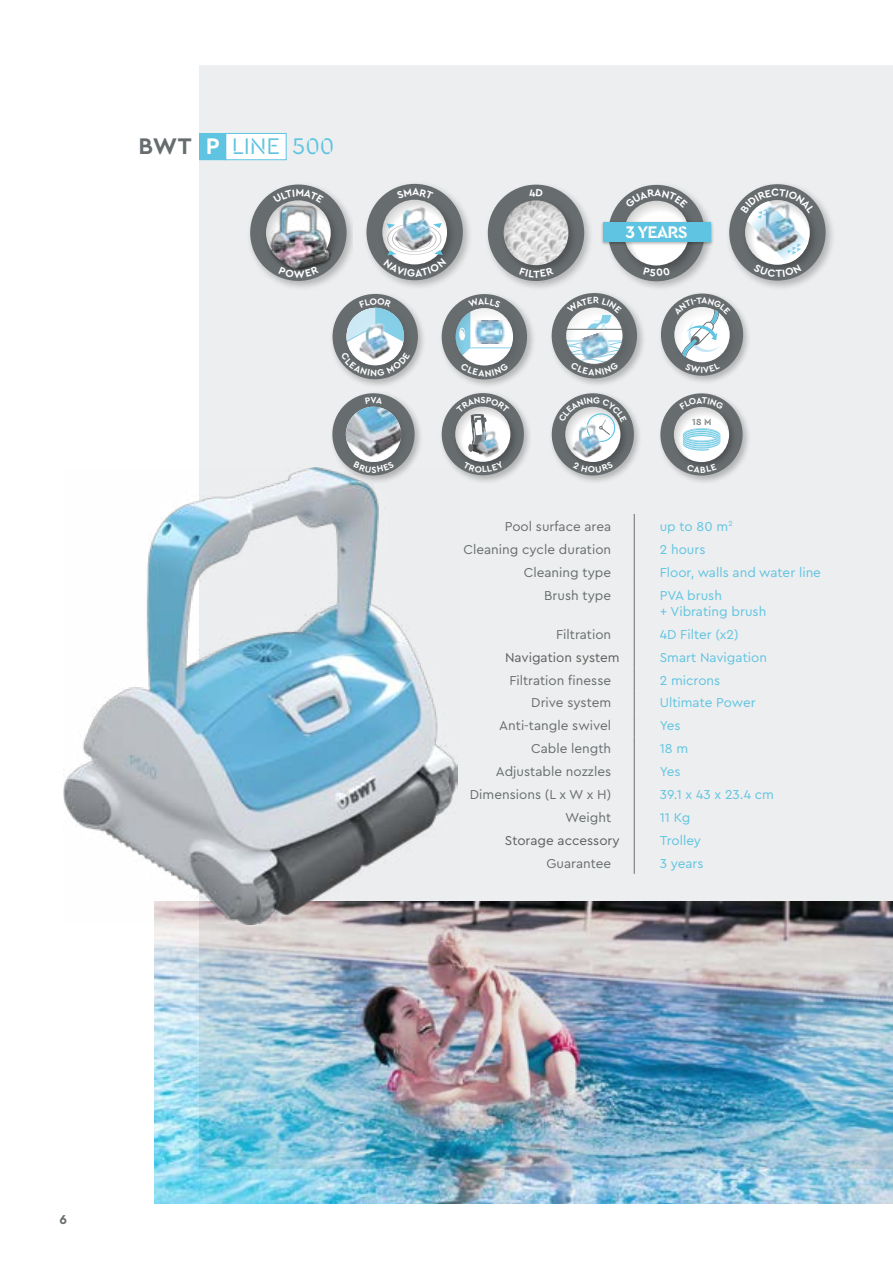
<style>
.page{position:relative;width:893px;height:1263px;background:#fff}
.page>*{position:absolute;margin:0;border:0;box-sizing:border-box;transform-origin:0 0}
.t1{font:23.7px "Cera Stencil PRO";color:#5fc4e1}
.t2{font:700 17.55px "Cera Stencil PRO";letter-spacing:-.05em;color:#fff}
.t3{font:13.5px "Cera PRO";color:#676c6e}
.t4{font:13.5px/16.2px "Cera PRO";color:#5fc4e1}
.t5{font:13.5px "Cera PRO";color:#5f5e5e}
.t6{font:700 13.5px "Cera PRO";color:#676c6e}
.t7{font:700 9.3px "Cera Stencil PRO";color:#7f8486}
.s1{font-family:"Cera PRO";font-weight:700;color:#676c6e}
.s2{font-family:"Cera PRO";font-weight:700;color:#fff}
</style>
<div class="page">
<div style="left:199px;top:65px;width:694px;height:1103px;background:#edeeef"></div>
<div style="left:226px;top:133px;width:60px;height:27px;background:#fff"></div>
<div style="left:225px;top:133px;width:62px;height:27px;border:1px solid #5fc4e1"></div>
<div style="left:200px;top:133px;width:26px;height:27px;background:#5fc4e1"></div>
<div style="left:199px;top:133px;width:27px;height:27px;border:1px solid #5fc4e1"></div>
<img style="left:154px;top:902px;width:739px;height:301px">
<img style="left:660px;top:393px;width:89px;height:89px">
<svg style="left:660px;top:393px;width:83px;height:83px"></svg>
<img style="left:668px;top:402px;width:72px;height:71px">
<svg style="left:674px;top:407px;width:55px;height:55px"></svg>
<svg style="left:682px;top:432px;width:28px;height:20px"></svg>
<div style="left:683px;top:435px;width:37px;height:14px;border:2px solid #fff;border-radius:50%"></div>
<div style="left:683px;top:434px;width:37px;height:14px;border:2px solid #5fc4e1;border-radius:50%"></div>
<div style="left:683px;top:435px;width:37px;height:12px;border:1px solid #fff;border-radius:50%"></div>
<div style="left:683px;top:433px;width:37px;height:14px;border:2px solid #fff;border-radius:50%"></div>
<div style="left:683px;top:432px;width:37px;height:14px;border:2px solid #5fc4e1;border-radius:50%"></div>
<div style="left:683px;top:433px;width:37px;height:12px;border:1px solid #fff;border-radius:50%"></div>
<div style="left:683px;top:430px;width:37px;height:15px;border:2px solid #fff;border-radius:50%"></div>
<div style="left:683px;top:430px;width:37px;height:14px;border:2px solid #5fc4e1;border-radius:50%"></div>
<div style="left:683px;top:430px;width:37px;height:13px;border:1px solid #fff;border-radius:50%"></div>
<div style="left:683px;top:428px;width:37px;height:15px;border:2px solid #fff;border-radius:50%"></div>
<div style="left:683px;top:428px;width:37px;height:14px;border:2px solid #5fc4e1;border-radius:50%"></div>
<div style="left:683px;top:428px;width:37px;height:13px;border:1px solid #fff;border-radius:50%"></div>
<img style="left:557px;top:393px;width:83px;height:89px">
<div style="left:552px;top:393px;width:82px;height:82px;background:#676c6e;border-radius:50%"></div>
<img style="left:560px;top:401px;width:71px;height:72px">
<img style="left:551px;top:414px;width:74px;height:56px">
<img style="left:332px;top:393px;width:89px;height:70px">
<div style="left:332px;top:393px;width:83px;height:82px;background:#676c6e;border-radius:50%"></div>
<img style="left:340px;top:401px;width:72px;height:67px">
<img style="left:346px;top:407px;width:55px;height:55px;border-radius:28px">
<img style="left:441px;top:393px;width:89px;height:89px">
<div style="left:442px;top:393px;width:82px;height:82px;background:#676c6e;border-radius:50%"></div>
<img style="left:450px;top:401px;width:71px;height:71px">
<img style="left:460px;top:422px;width:58px;height:45px">
<img style="left:660px;top:293px;width:89px;height:89px">
<div style="left:661px;top:294px;width:82px;height:82px;background:#676c6e;border-radius:50%"></div>
<img style="left:669px;top:302px;width:71px;height:71px">
<img style="left:332px;top:293px;width:91px;height:93px">
<div style="left:333px;top:294px;width:85px;height:85px;background:#676c6e;border-radius:50%"></div>
<img style="left:341px;top:302px;width:74px;height:74px">
<img style="left:336px;top:313px;width:79px;height:60px">
<svg style="left:347px;top:308px;width:57px;height:57px"></svg>
<img style="left:441px;top:294px;width:92px;height:92px">
<div style="left:442px;top:294px;width:85px;height:85px;background:#676c6e;border-radius:50%"></div>
<img style="left:450px;top:303px;width:74px;height:74px">
<div style="left:456px;top:308px;width:57px;height:57px;background:#fff;border-radius:50%"></div>
<hr style="left:469px;top:348px;width:42px;height:1px;background:#85cfe8">
<img style="left:501px;top:321px;width:4px;height:23px">
<img style="left:551px;top:293px;width:93px;height:92px">
<div style="left:552px;top:293px;width:85px;height:85px;background:#676c6e;border-radius:50%"></div>
<img style="left:560px;top:301px;width:74px;height:74px">
<svg style="left:566px;top:307px;width:57px;height:57px"></svg>
<hr style="left:566px;top:341px;width:57px;height:1px;background:#85cfe8">
<img style="left:577px;top:330px;width:35px;height:12px">
<img style="left:250px;top:184px;width:102px;height:104px">
<div style="left:250px;top:185px;width:97px;height:96px;background:#676c6e;border-radius:50%"></div>
<img style="left:260px;top:194px;width:4px;height:84px">
<img style="left:264px;top:191px;width:74px;height:88px">
<img style="left:268px;top:194px;width:75px;height:91px">
<img style="left:487px;top:184px;width:104px;height:104px">
<div style="left:488px;top:185px;width:96px;height:96px;background:#676c6e;border-radius:50%"></div>
<img style="left:497px;top:194px;width:84px;height:84px">
<img style="left:504px;top:201px;width:64px;height:64px">
<img style="left:386px;top:183px;width:84px;height:104px">
<div style="left:366px;top:184px;width:97px;height:96px;background:#676c6e;border-radius:50%"></div>
<img style="left:379px;top:193px;width:81px;height:84px">
<img style="left:366px;top:194px;width:99px;height:74px">
<img style="left:609px;top:184px;width:102px;height:104px">
<div style="left:608px;top:185px;width:97px;height:96px;background:#676c6e;border-radius:50%"></div>
<img style="left:618px;top:194px;width:83px;height:84px">
<svg style="left:624px;top:201px;width:65px;height:64px"></svg>
<img style="left:601px;top:220px;width:112px;height:26px">
<div style="left:603px;top:223px;width:107px;height:19px;background:#5fc4e1"></div>
<img style="left:749px;top:184px;width:63px;height:104px">
<svg style="left:729px;top:184px;width:97px;height:97px"></svg>
<img style="left:729px;top:197px;width:104px;height:73px">
<svg style="left:634px;top:514px;width:1px;height:69px"></svg>
<hr style="left:634px;top:583px;width:1px;height:39px;background:#676c6e">
<svg style="left:634px;top:622px;width:1px;height:252px"></svg>
<img style="left:63px;top:468px;width:394px;height:457px">
<svg style="left:679px;top:397px;width:45px;height:13px"></svg>
<svg style="left:687px;top:464px;width:30px;height:9px"></svg>
<svg style="left:559px;top:397px;width:68px;height:43px"></svg>
<svg style="left:573px;top:461px;width:40px;height:12px"></svg>
<svg style="left:365px;top:401px;width:18px;height:3px"></svg>
<svg style="left:353px;top:461px;width:41px;height:12px"></svg>
<svg style="left:456px;top:397px;width:54px;height:57px"></svg>
<svg style="left:463px;top:461px;width:41px;height:11px"></svg>
<svg style="left:673px;top:297px;width:57px;height:76px"></svg>
<svg style="left:344px;top:298px;width:63px;height:44px"></svg>
<svg style="left:340px;top:352px;width:70px;height:24px"></svg>
<svg style="left:456px;top:298px;width:45px;height:57px"></svg>
<svg style="left:460px;top:363px;width:49px;height:13px"></svg>
<svg style="left:567px;top:297px;width:55px;height:33px"></svg>
<svg style="left:567px;top:342px;width:55px;height:33px"></svg>
<svg style="left:273px;top:189px;width:51px;height:14px"></svg>
<svg style="left:279px;top:266px;width:40px;height:12px"></svg>
<svg style="left:529px;top:194px;width:14px;height:3px"></svg>
<svg style="left:519px;top:267px;width:35px;height:11px"></svg>
<svg style="left:396px;top:193px;width:38px;height:6px"></svg>
<svg style="left:383px;top:222px;width:63px;height:55px"></svg>
<svg style="left:643px;top:267px;width:27px;height:9px"></svg>
<svg style="left:625px;top:189px;width:63px;height:19px"></svg>
<svg style="left:741px;top:188px;width:74px;height:89px"></svg>
<h1 class="t1" style="left:138px;top:130px;width:198px"><span class="s1">BWT</span> <span class="s2">P</span> LINE 500</h1>
<p class="t2" style="left:625px;top:220px;width:64px">3 YEARS</p>
<p class="t7" style="left:692px;top:415px;width:21px">18 M</p>
<p class="t3" style="left:505px;top:517px;width:108px">Pool surface area</p>
<p class="t4" style="left:660px;top:518px;width:74px">up to 80 m<sup>2</sup></p>
<p class="t3" style="left:463px;top:540px;width:149px">Cleaning cycle duration</p>
<p class="t4" style="left:660px;top:540px;width:47px">2 hours</p>
<p class="t3" style="left:524px;top:563px;width:89px">Cleaning type</p>
<p class="t4" style="left:660px;top:563px;width:163px">Floor, walls and water line</p>
<p class="t3" style="left:544px;top:586px;width:68px">Brush type</p>
<p class="t4" style="left:660px;top:586px;width:108px">PVA brush<br>+ Vibrating brush</p>
<p class="t3" style="left:556px;top:625px;width:57px">Filtration</p>
<p class="t4" style="left:660px;top:625px;width:80px">4D Filter (x2)</p>
<p class="t5" style="left:505px;top:648px;width:116px">Navigation system</p>
<p class="t4" style="left:660px;top:648px;width:109px">Smart Navigation</p>
<p class="t3" style="left:509px;top:671px;width:103px">Filtration finesse</p>
<p class="t4" style="left:660px;top:671px;width:62px">2 microns</p>
<p class="t3" style="left:531px;top:694px;width:81px">Drive system</p>
<p class="t4" style="left:660px;top:694px;width:97px">Ultimate Power</p>
<p class="t3" style="left:499px;top:717px;width:113px">Anti-tangle swivel</p>
<p class="t4" style="left:660px;top:717px;width:22px">Yes</p>
<p class="t3" style="left:531px;top:740px;width:82px">Cable length</p>
<p class="t4" style="left:660px;top:740px;width:30px">18 m</p>
<p class="t3" style="left:496px;top:763px;width:117px">Adjustable nozzles</p>
<p class="t4" style="left:660px;top:763px;width:22px">Yes</p>
<p class="t3" style="left:470px;top:785px;width:143px">Dimensions (L x W x H)</p>
<p class="t4" style="left:660px;top:786px;width:116px">39.1 x 43 x 23.4 cm</p>
<p class="t3" style="left:565px;top:808px;width:47px">Weight</p>
<p class="t4" style="left:660px;top:809px;width:32px">11 Kg</p>
<p class="t5" style="left:505px;top:831px;width:116px">Storage accessory</p>
<p class="t4" style="left:660px;top:832px;width:43px">Trolley</p>
<p class="t3" style="left:546px;top:854px;width:66px">Guarantee</p>
<p class="t4" style="left:660px;top:854px;width:45px">3 years</p>
<p class="t6" style="left:60px;top:1210px;width:9px">6</p>
</div>
